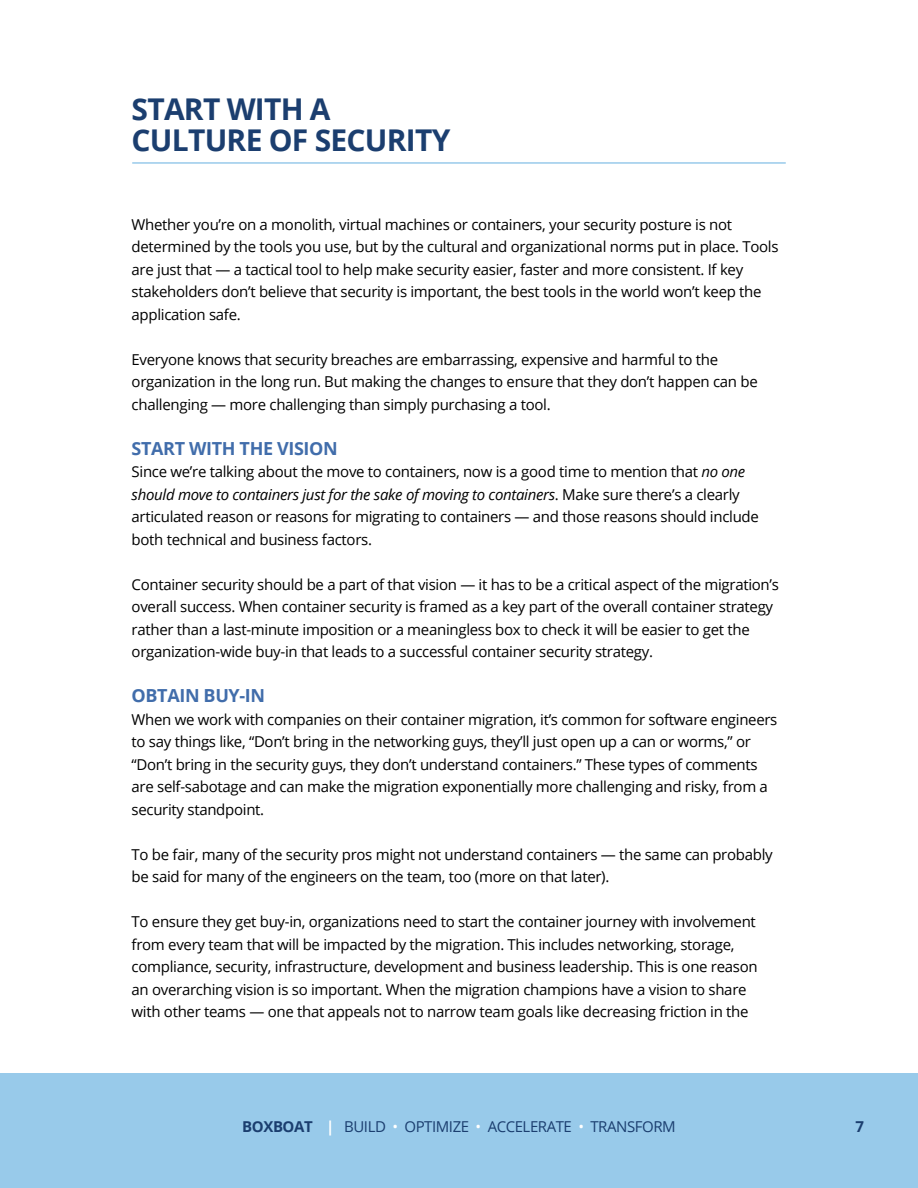
<style>
.page{position:relative;width:918px;height:1188px;background:#fff}
.page>*{position:absolute;margin:0;border:0;box-sizing:border-box;transform-origin:0 0}
.t1{font:700 30px/31.5px "Open Sans";letter-spacing:-.025em;color:#1b3e6f}
.t2{font:700 18px "Open Sans";letter-spacing:-.02em;color:#416dab}
.t3{font:15px/22.5px "Open Sans";letter-spacing:-.02em;color:#000}
.t4{font:15px "Open Sans";letter-spacing:-.03em;color:#1b3e6f}
.t5{font:700 15px "Open Sans";color:#1b3e6f}
.s1{font-style:italic}
.s2{font-weight:700}
.s3{font-weight:700;color:#fff}
.s4{color:#fff}
</style>
<div class="page">
<div style="left:0;top:1074px;width:918px;height:114px;background:#98caea"></div>
<hr style="left:132px;top:162px;width:654px;height:2px;background:#98caea">
<h1 class="t1" style="left:132px;top:92px;width:320px">START WITH A<br>CULTURE OF SECURITY</h1>
<p class="t3" style="left:132px;top:213px;width:648px">Whether you’re on a monolith, virtual machines or containers, your security posture is not determined by the tools you use, but by the cultural and organizational norms put in place. Tools are just that — a tactical tool to help make security easier, faster and more consistent. If key stakeholders don’t believe that security is important, the best tools in the world won’t keep the application safe.</p>
<p class="t3" style="left:132px;top:348px;width:628px">Everyone knows that security breaches are embarrassing, expensive and harmful to the organization in the long run. But making the changes to ensure that they don’t happen can be challenging — more challenging than simply purchasing a tool.</p>
<p class="t2" style="left:132px;top:435px;width:208px">START WITH THE VISION</p>
<p class="t3" style="left:132px;top:460px;width:629px">Since we’re talking about the move to containers, now is a good time to mention that <span class="s1">no one should move to containers just for the sake of moving to containers</span>. Make sure there’s a clearly articulated reason or reasons for migrating to containers — and those reasons should include both technical and business factors.</p>
<p class="t3" style="left:132px;top:573px;width:649px">Container security should be a part of that vision — it has to be a critical aspect of the migration’s overall success. When container security is framed as a key part of the overall container strategy rather than a last-minute imposition or a meaningless box to check it will be easier to get the organization-wide buy-in that leads to a successful container security strategy.</p>
<p class="t2" style="left:132px;top:683px;width:135px">OBTAIN BUY-IN</p>
<p class="t3" style="left:132px;top:708px;width:647px">When we work with companies on their container migration, it’s common for software engineers to say things like, “Don’t bring in the networking guys, they’ll just open up a can or worms,” or “Don’t bring in the security guys, they don’t understand containers.” These types of comments are self-sabotage and can make the migration exponentially more challenging and risky, from a security standpoint.</p>
<p class="t3" style="left:132px;top:843px;width:643px">To be fair, many of the security pros might not understand containers — the same can probably be said for many of the engineers on the team, too (more on that later).</p>
<p class="t3" style="left:132px;top:910px;width:628px">To ensure they get buy-in, organizations need to start the container journey with involvement from every team that will be impacted by the migration. This includes networking, storage, compliance, security, infrastructure, development and business leadership. This is one reason an overarching vision is so important. When the migration champions have a vision to share with other teams — one that appeals not to narrow team goals like decreasing friction in the</p>
<p class="t4" style="left:242px;top:1117px;width:435px"><span class="s2">BOXBOAT</span> <span class="s3">|</span> BUILD <span class="s4">•</span> OPTIMIZE <span class="s4">•</span> ACCELERATE <span class="s4">•</span> TRANSFORM</p>
<p class="t5" style="left:855px;top:1116px;width:10px">7</p>
</div>
